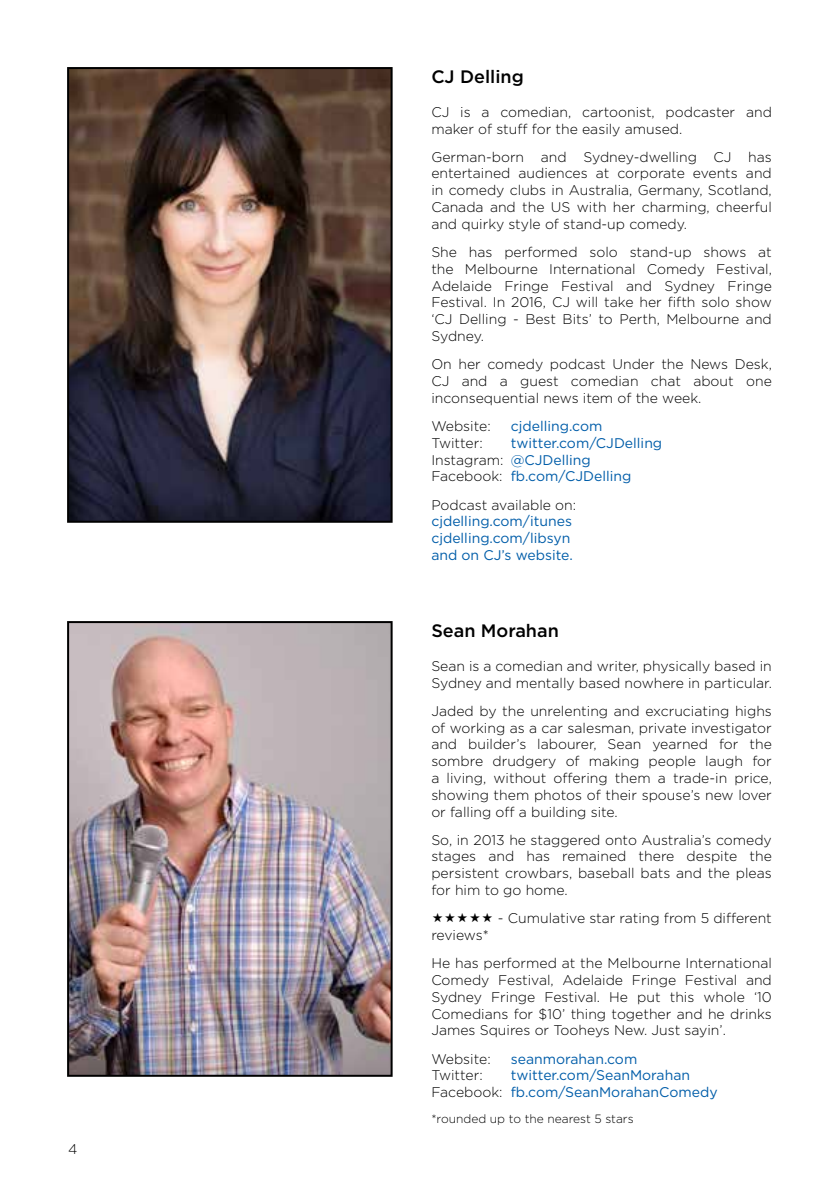
<style>
.page{position:relative;width:840px;height:1191px;background:#fff}
.page>*{position:absolute;margin:0;border:0;box-sizing:border-box;transform-origin:0 0}
.t1{font:500 18px "Gotham";color:#000}
.t2{font:300 14px/16.8px "Gotham";color:#000;text-align:justify}
.t3{font:14px/16.8px "Gotham";color:#005da9}
.t4{font:300 12px "Gotham";color:#000}
.s1{font-weight:300;color:#000}
</style>
<div class="page">
<img style="left:70px;top:70px;width:319px;height:450px">
<div style="left:67px;top:67px;width:325px;height:456px;border:2px solid #000"></div>
<img style="left:70px;top:624px;width:319px;height:449px">
<div style="left:67px;top:621px;width:325px;height:455px;border:2px solid #000"></div>
<p class="t2" style="left:68px;top:1140px;width:11px">4</p>
<p class="t1" style="left:431px;top:66px;width:94px">CJ Delling</p>
<p class="t2" style="left:431px;top:103px;width:342px">CJ is a comedian, cartoonist, podcaster and maker of stuff for the easily amused.</p>
<p class="t2" style="left:431px;top:148px;width:342px">German-born and Sydney-dwelling CJ has entertained audiences at corporate events and in comedy clubs in Australia, Germany, Scotland, Canada and the US with her charming, cheerful and quirky style of stand-up comedy.</p>
<p class="t2" style="left:431px;top:243px;width:342px">She has performed solo stand-up shows at the Melbourne International Comedy Festival, Adelaide Fringe Festival and Sydney Fringe Festival. In 2016, CJ will take her fifth solo show ‘CJ Delling - Best Bits’ to Perth, Melbourne and Sydney.</p>
<p class="t2" style="left:431px;top:355px;width:342px">On her comedy podcast Under the News Desk, CJ and a guest comedian chat about one inconsequential news item of the week.</p>
<p class="t2" style="left:431px;top:417px;width:61px">Website:</p>
<p class="t3" style="left:510px;top:417px;width:93px">cjdelling.com</p>
<p class="t2" style="left:431px;top:434px;width:53px">Twitter:</p>
<p class="t3" style="left:431px;top:434px;width:232px;text-indent:79px">twitter.com/CJDelling<br><span class="s1">Instagram:</span> @CJDelling<br><span class="s1">Facebook:</span> fb.com/CJDelling</p>
<p class="t2" style="left:431px;top:496px;width:146px">Podcast available on:</p>
<p class="t3" style="left:431px;top:513px;width:143px">cjdelling.com/itunes cjdelling.com/libsyn and on CJ’s website.</p>
<p class="t1" style="left:431px;top:620px;width:129px">Sean Morahan</p>
<p class="t2" style="left:431px;top:657px;width:342px">Sean is a comedian and writer, physically based in<br>Sydney and mentally based nowhere in particular.</p>
<p class="t2" style="left:431px;top:702px;width:342px">Jaded by the unrelenting and excruciating highs of working as a car salesman, private investigator and builder’s labourer, Sean yearned for the sombre drudgery of making people laugh for a living, without offering them a trade-in price, showing them photos of their spouse’s new lover or falling off a building site.</p>
<p class="t2" style="left:431px;top:831px;width:342px">So, in 2013 he staggered onto Australia’s comedy stages and has remained there despite the persistent crowbars, baseball bats and the pleas for him to go home.</p>
<p class="t2" style="left:497px;top:909px;width:275px">- Cumulative star rating from 5 different</p>
<p class="t2" style="left:431px;top:920px;width:342px;line-height:28.2px">reviews*<br>He has performed at the Melbourne International</p>
<p class="t2" style="left:431px;top:971px;width:342px">Comedy Festival, Adelaide Fringe Festival and Sydney Fringe Festival. He put this whole ‘10<br>Comedians for $10’ thing together and he drinks James Squires or Tooheys New. Just sayin’.</p>
<p class="t2" style="left:431px;top:1049px;width:61px">Website:</p>
<p class="t3" style="left:510px;top:1050px;width:128px">seanmorahan.com</p>
<p class="t2" style="left:431px;top:1066px;width:53px">Twitter:</p>
<p class="t3" style="left:431px;top:1066px;width:288px;text-indent:79px">twitter.com/SeanMorahan<br><span class="s1">Facebook:</span> fb.com/SeanMorahanComedy</p>
<p class="t4" style="left:431px;top:1111px;width:204px">*rounded up to the nearest 5 stars</p>
</div>
